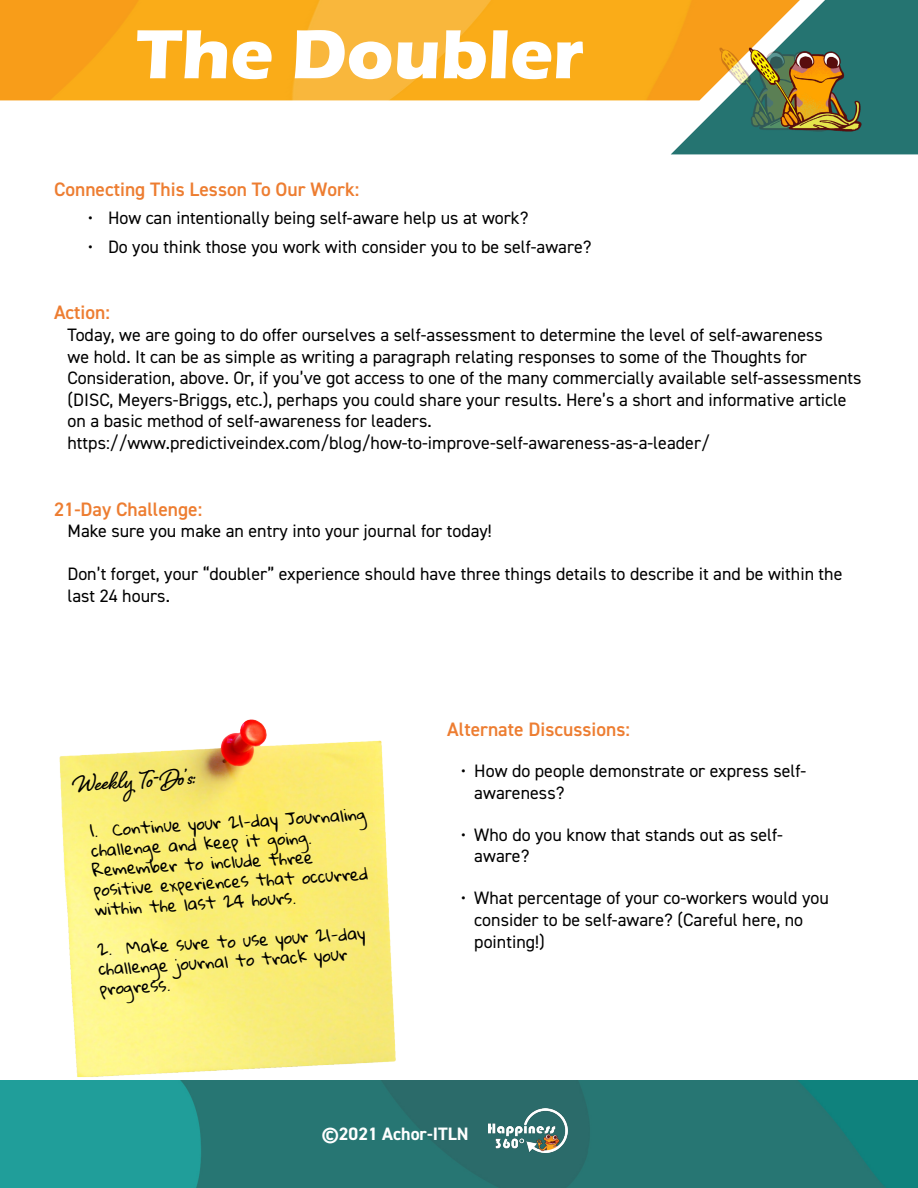
<style>
.page{position:relative;width:918px;height:1188px;background:#fff}
.page>*{position:absolute;margin:0;border:0;box-sizing:border-box;transform-origin:0 0}
.t1{font:700 72px "Eras ITC";color:#fff}
.t2{font:700 30px "Shelby";color:#000}
.t3{font:600 19.5px "DIN2014";color:#ed7d31}
.t4{font:18px/21.6px "DIN2014";color:#000}
.t5{font:700 18px "DIN2014";color:#fff}
.t6{font:16.5px/20px "Gloria Hallelujah";color:#000}
</style>
<div class="page">
<img style="left:0;top:1080px;width:918px;height:108px">
<img style="left:0;top:0;width:671px;height:100px">
<img style="left:671px;top:0;width:247px;height:154px">
<img style="left:489px;top:1108px;width:79px;height:44px">
<img style="left:719px;top:40px;width:143px;height:99px">
<img style="left:54px;top:719px;width:353px;height:386px">
<h1 class="t1" style="left:136px;top:13px;width:450px">The Doubler</h1>
<p class="t3" style="left:54px;top:176px;width:307px">Connecting This Lesson To Our Work:</p>
<p class="t4" style="left:88px;top:207px;width:442px">• How can intentionally being self-aware help us at work?</p>
<p class="t4" style="left:88px;top:235px;width:505px">• Do you think those you work with consider you to be self-aware?</p>
<p class="t3" style="left:54px;top:300px;width:57px">Action:</p>
<p class="t4" style="left:67px;top:324px;width:796px">Today, we are going to do offer ourselves a self-assessment to determine the level of self-awareness<br>we hold. It can be as simple as writing a paragraph relating responses to some of the Thoughts for Consideration, above. Or, if you’ve got access to one of the many commercially available self-assessments (DISC, Meyers-Briggs, etc.), perhaps you could share your results. Here’s a short and informative article on a basic method of self-awareness for leaders. https://www.predictiveindex.com/blog/how-to-improve-self-awareness-as-a-leader/</p>
<p class="t3" style="left:54px;top:496px;width:150px">21-Day Challenge:</p>
<p class="t4" style="left:68px;top:520px;width:426px">Make sure you make an entry into your journal for today!</p>
<p class="t4" style="left:68px;top:563px;width:777px">Don’t forget, your “doubler” experience should have three things details to describe it and be within the last 24 hours.</p>
<h2 class="t2" style="left:72px;top:764px;width:123px;rotate:-4deg">Weekly To-Do’s:</h2>
<p class="t6" style="left:90px;top:820px;width:278px;rotate:-3deg">1. Continue your 21-day Journaling challenge and keep it going.<br>Remember to include three positive experiences that occurred within the last 24 hours.</p>
<p class="t6" style="left:97px;top:939px;width:270px;rotate:-3deg">2. Make sure to use your 21-day challenge journal to track your progress.</p>
<p class="t3" style="left:447px;top:716px;width:184px">Alternate Discussions:</p>
<p class="t4" style="left:474px;top:760px;width:333px;text-indent:-14px">• How do people demonstrate or express self&shy;awareness?</p>
<p class="t4" style="left:474px;top:824px;width:310px;text-indent:-14px">• Who do you know that stands out as self&shy;aware?</p>
<p class="t4" style="left:474px;top:887px;width:356px;text-indent:-14px">• What percentage of your co-workers would you consider to be self-aware? (Careful here, no pointing!)</p>
<p class="t5" style="left:322px;top:1122px;width:148px">©2021 Achor-ITLN</p>
</div>
